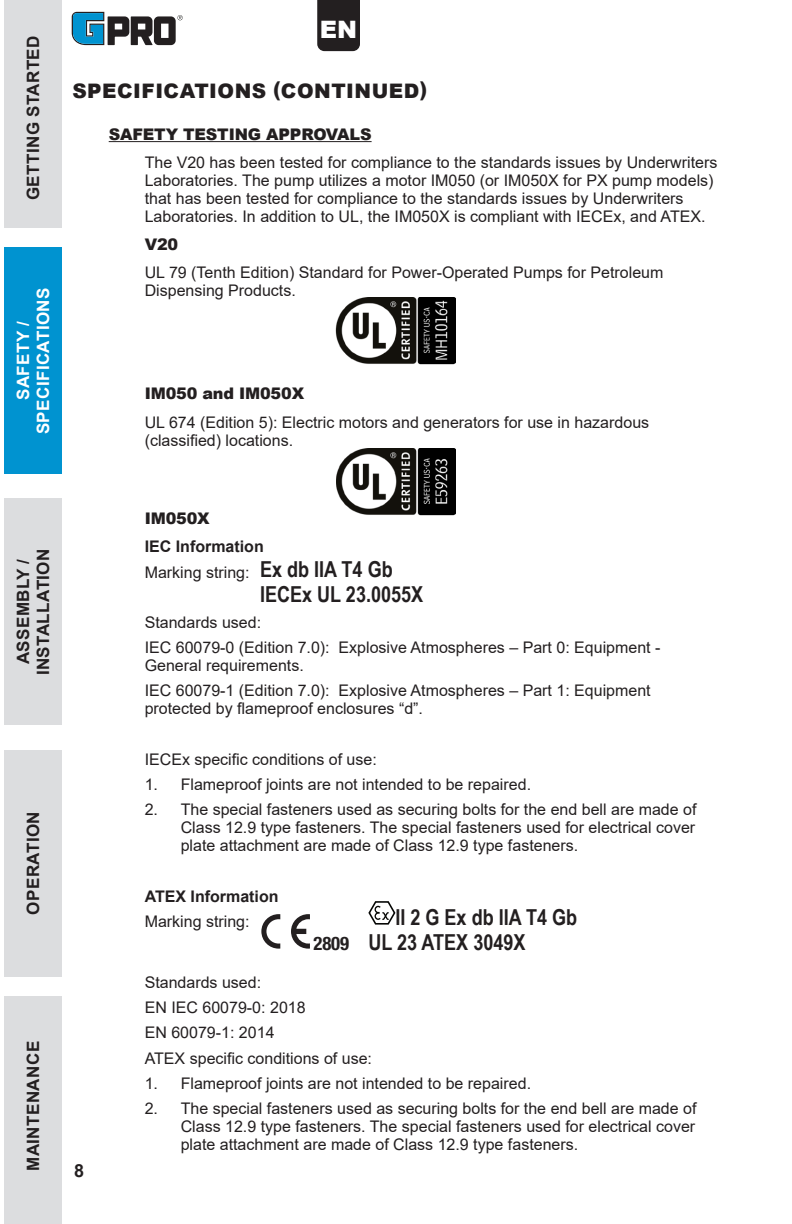
<style>
.page{position:relative;width:792px;height:1224px;background:#fff}
.page>*{position:absolute;margin:0;border:0;box-sizing:border-box;transform-origin:0 0}
.t1{font:700 condensed 27.8px "Helvetica Neue LT Std";color:#231f20}
.t2{font:900 24px "Arial";color:#fff}
.t3{font:500 condensed 22px/22px "Helvetica Neue LT Std";color:#231f20}
.GPI_Basic_Paragraph{font:700 22px "Arial Narrow";color:#231f20}
.t4{font:700 condensed 22px "Helvetica Neue LT Std";color:#231f20;scale:.93 1}
.Section_Head{font:900 20px "Arial";letter-spacing:.025em;color:#231f20}
.t5{font:700 condensed 18.6px "Helvetica Neue LT Std";color:#231f20}
.t6{font:700 18px "Arial";color:#231f20}
.t7{font:500 condensed 17.6px "Helvetica Neue LT Std";color:#231f20}
.t8{font:700 17px/20px "Arial";letter-spacing:.025em;color:#231f20;text-align:center}
.t9{font:700 17px/20px "Arial";letter-spacing:.025em;color:#fff;text-align:center}
.GPI_Basic_Paragraph-2{font:16px/18px "Arial";color:#231f20}
.Indented_Paragraph{font:16px/18px "Arial";color:#231f20;text-align:justify}
.Sub_Heading{font:900 16px "Arial";letter-spacing:-.01em;color:#231f20}
.GPI_Basic_Paragraph-3{font:700 16px "Arial";color:#231f20}
</style>
<div class="page">
<div style="left:4px;top:996px;width:58px;height:228px;background:#dcdddf"></div>
<div style="left:4px;top:750px;width:58px;height:226px;background:#dcdddf"></div>
<div style="left:4px;top:499px;width:58px;height:226px;background:#dcdddf"></div>
<div style="left:4px;top:0;width:58px;height:228px;background:#dcdddf"></div>
<svg style="left:72px;top:12px;width:111px;height:33px"></svg>
<div style="left:317px;top:0;width:43px;height:51px;background:#231f20"></div>
<div style="left:4px;top:248px;width:58px;height:226px;background:#0093d0"></div>
<hr style="left:109px;top:141px;width:263px;height:1px;background:#231f20">
<svg style="left:261px;top:914px;width:19px;height:35px"></svg>
<svg style="left:291px;top:914px;width:19px;height:35px"></svg>
<img style="left:336px;top:297px;width:120px;height:68px">
<img style="left:336px;top:448px;width:120px;height:68px">
<svg style="left:368px;top:901px;width:28px;height:24px"></svg>
<p class="t8" style="left:23px;top:200px;width:166px;rotate:-90deg">GETTING STARTED</p>
<p class="t9" style="left:13px;top:434px;width:148px;rotate:-90deg">SAFETY /<br>SPECIFICATIONS</p>
<h2 class="t2" style="left:320px;top:12px;width:39px">EN</h2>
<p class="Section_Head" style="left:72px;top:77px;width:356px">SPECIFICATIONS (CONTINUED)</p>
<p class="Sub_Heading" style="left:109px;top:122px;width:264px">SAFETY TESTING APPROVALS</p>
<p class="GPI_Basic_Paragraph-2" style="left:145px;top:154px;width:574px">The V20 has been tested for compliance to the standards issues by Underwriters Laboratories. The pump utilizes a motor IM050 (or IM050X for PX pump models) that has been tested for compliance to the standards issues by Underwriters Laboratories. In addition to UL, the IM050X is compliant with IECEx, and ATEX.</p>
<p class="Sub_Heading" style="left:145px;top:232px;width:35px">V20</p>
<p class="GPI_Basic_Paragraph-2" style="left:145px;top:264px;width:520px">UL 79 (Tenth Edition) Standard for Power-Operated Pumps for Petroleum<br>Dispensing Products.</p>
<p class="Sub_Heading" style="left:145px;top:382px;width:161px">IM050 and IM050X</p>
<p class="GPI_Basic_Paragraph-2" style="left:145px;top:413px;width:506px">UL 674 (Edition 5): Electric motors and generators for use in hazardous (classified) locations.</p>
<p class="t8" style="left:13px;top:675px;width:128px;rotate:-90deg">ASSEMBLY /<br>INSTALLATION</p>
<p class="t8" style="left:23px;top:915px;width:105px;rotate:-90deg">OPERATION</p>
<p class="t8" style="left:23px;top:1171px;width:131px;rotate:-90deg">MAINTENANCE</p>
<p class="t6" style="left:74px;top:1158px;width:12px">8</p>
<p class="Sub_Heading" style="left:145px;top:506px;width:66px">IM050X</p>
<p class="GPI_Basic_Paragraph-3" style="left:145px;top:536px;width:121px">IEC Information</p>
<p class="GPI_Basic_Paragraph-2" style="left:145px;top:563px;width:106px">Marking string:</p>
<p class="GPI_Basic_Paragraph-2" style="left:145px;top:613px;width:118px">Standards used:</p>
<p class="GPI_Basic_Paragraph-2" style="left:145px;top:638px;width:517px">IEC 60079-0 (Edition 7.0): Explosive Atmospheres – Part 0: Equipment -<br>General requirements.</p>
<p class="GPI_Basic_Paragraph-2" style="left:145px;top:682px;width:508px">IEC 60079-1 (Edition 7.0): Explosive Atmospheres – Part 1: Equipment protected by flameproof enclosures “d”.</p>
<p class="GPI_Basic_Paragraph-2" style="left:145px;top:750px;width:234px">IECEx specific conditions of use:</p>
<p class="Indented_Paragraph" style="left:145px;top:775px;width:388px">1. Flameproof joints are not intended to be repaired.</p>
<p class="Indented_Paragraph" style="left:181px;top:800px;width:517px;text-indent:-36px">2. The special fasteners used as securing bolts for the end bell are made of Class 12.9 type fasteners. The special fasteners used for electrical cover plate attachment are made of Class 12.9 type fasteners.</p>
<p class="GPI_Basic_Paragraph-3" style="left:145px;top:885px;width:135px">ATEX Information</p>
<p class="GPI_Basic_Paragraph-2" style="left:145px;top:912px;width:106px">Marking string:</p>
<p class="GPI_Basic_Paragraph" style="left:260px;top:553px;width:134px">Ex db IIA T4 Gb</p>
<p class="GPI_Basic_Paragraph" style="left:260px;top:578px;width:165px">IECEx UL 23.0055X</p>
<p class="t7" style="left:364px;top:579px;width:131px">WICHITA, KS 67220</p>
<p class="t1" style="left:363px;top:698px;width:14px">F</p>
<p class="t3" style="left:369px;top:774px;width:207px;line-height:24.4px">HAZARDOUS LOCATIONS<br>CLASS I, GROUP D</p>
<p class="GPI_Basic_Paragraph" style="left:395px;top:900px;width:183px">II 2 G Ex db IIA T4 Gb</p>
<p class="GPI_Basic_Paragraph" style="left:368px;top:925px;width:159px">UL 23 ATEX 3049X</p>
<p class="t3" style="left:367px;top:910px;width:150px">Ex db IIA T4 Gb<br>IECEx UL 19.0 27</p>
<p class="t5" style="left:313px;top:932px;width:37px">2809</p>
<p class="GPI_Basic_Paragraph-2" style="left:145px;top:973px;width:118px">Standards used:</p>
<p class="GPI_Basic_Paragraph-2" style="left:145px;top:998px;width:162px">EN IEC 60079-0: 2018</p>
<p class="GPI_Basic_Paragraph-2" style="left:145px;top:1024px;width:131px">EN 60079-1: 2014</p>
<p class="GPI_Basic_Paragraph-2" style="left:145px;top:1049px;width:229px">ATEX specific conditions of use:</p>
<p class="Indented_Paragraph" style="left:145px;top:1074px;width:388px">1. Flameproof joints are not intended to be repaired.</p>
<p class="Indented_Paragraph" style="left:181px;top:1099px;width:517px;text-indent:-36px">2. The special fasteners used as securing bolts for the end bell are made of Class 12.9 type fasteners. The special fasteners used for electrical cover plate attachment are made of Class 12.9 type fasteners.</p>
<p class="t4" style="left:279px;top:1095px;width:64px">12 VDC</p>
<p class="t4" style="left:404px;top:1095px;width:79px">34 AMPS</p>
<p class="t4" style="left:526px;top:1095px;width:89px">2000 RPM</p>
<p class="t4" style="left:653px;top:1095px;width:67px">0.38 HP</p>
<p class="t4" style="left:420px;top:1131px;width:176px">-30ºC&lt;Tamb&lt;+55ºC</p>
</div>
